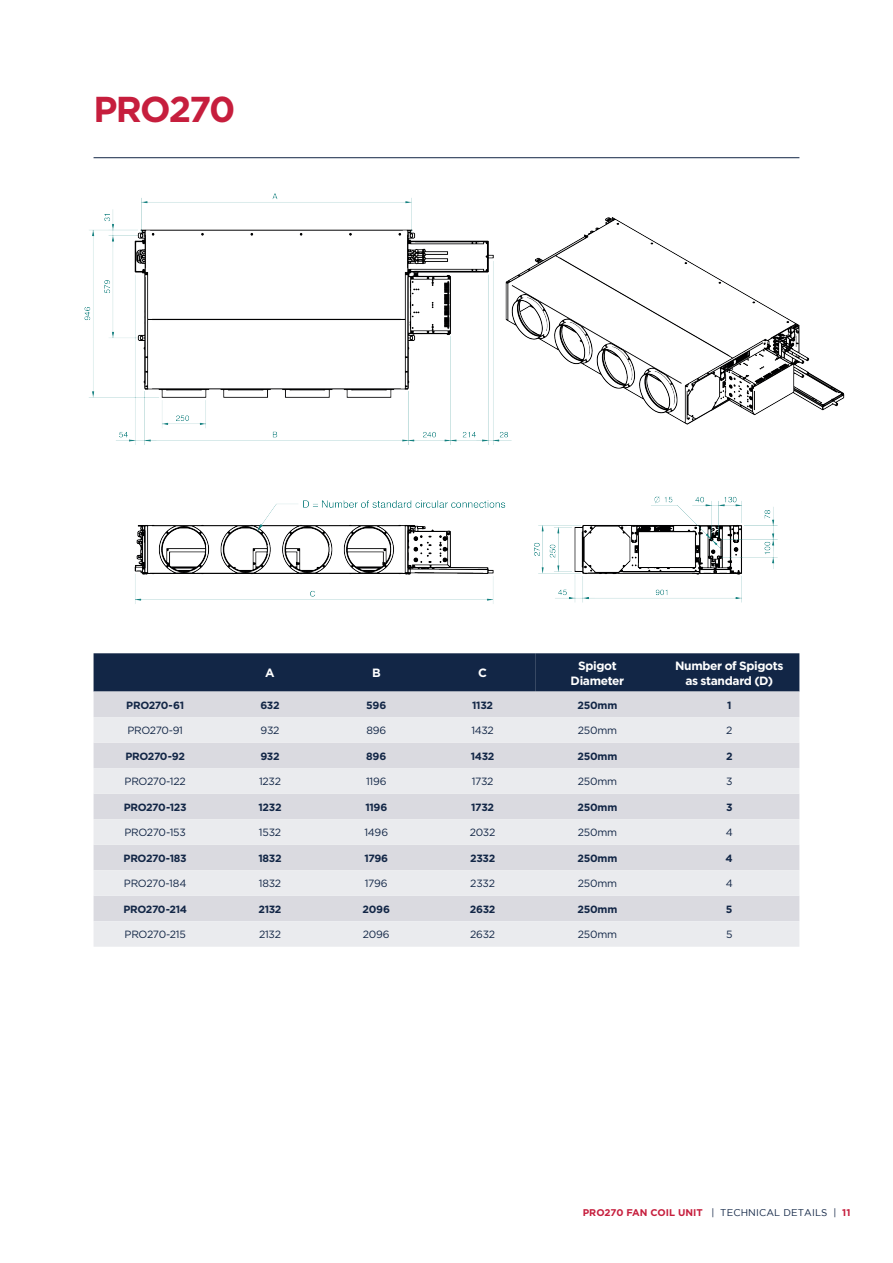
<style>
.page{position:relative;width:893px;height:1263px;background:#fff}
.page>*{position:absolute;margin:0;border:0;box-sizing:border-box;transform-origin:0 0}
.t1{font:700 36px "Gotham";letter-spacing:-.05em;color:#c61e3d}
.Table{font:700 12px/15px "Gotham";letter-spacing:-.03em;color:#fff;text-align:center}
.Table-2{font:10.5px "Gotham";letter-spacing:-.025em;color:#122646}
.Table-3{font:700 10.5px "Gotham";letter-spacing:-.03em;color:#122646}
.t2{font:700 9.75px "Gotham";color:#c61e3d}
.s1{font-weight:400;color:#122646}
</style>
<div class="page">
<div style="left:94px;top:653px;width:705px;height:38px;background:#122646"></div>
<div style="left:94px;top:691px;width:705px;height:26px;background:#dadae0"></div>
<svg style="left:94px;top:717px;width:705px;height:230px;background:#e3e3e7"></svg>
<hr style="left:94px;top:157px;width:705px;height:1px;background:#122646">
<img style="left:134px;top:496px;width:644px;height:108px">
<img style="left:84px;top:193px;width:428px;height:252px">
<img style="left:499px;top:214px;width:346px;height:214px">
<p class="t1" style="left:94px;top:88px;width:143px">PRO270</p>
<p class="Table" style="left:265px;top:665px;width:11px">A</p>
<p class="Table" style="left:372px;top:665px;width:10px">B</p>
<p class="Table" style="left:478px;top:665px;width:10px">C</p>
<p class="Table" style="left:571px;top:658px;width:55px">Spigot<br>Diameter</p>
<p class="Table" style="left:675px;top:658px;width:110px">Number of Spigots as standard (D)</p>
<p class="Table-3" style="left:126px;top:698px;width:59px">PRO270-61</p>
<p class="Table-3" style="left:260px;top:698px;width:21px">632</p>
<p class="Table-3" style="left:366px;top:698px;width:22px">596</p>
<p class="Table-3" style="left:472px;top:698px;width:22px">1132</p>
<p class="Table-3" style="left:577px;top:698px;width:41px">250mm</p>
<p class="Table-3" style="left:727px;top:698px;width:6px">1</p>
<p class="Table-2" style="left:127px;top:724px;width:57px">PRO270-91</p>
<p class="Table-2" style="left:261px;top:724px;width:20px">932</p>
<p class="Table-2" style="left:366px;top:724px;width:21px">896</p>
<p class="Table-2" style="left:471px;top:724px;width:24px">1432</p>
<p class="Table-2" style="left:578px;top:724px;width:41px">250mm</p>
<p class="Table-2" style="left:726px;top:724px;width:8px">2</p>
<p class="Table-3" style="left:125px;top:749px;width:61px">PRO270-92</p>
<p class="Table-3" style="left:260px;top:749px;width:21px">932</p>
<p class="Table-3" style="left:366px;top:749px;width:22px">896</p>
<p class="Table-3" style="left:471px;top:749px;width:25px">1432</p>
<p class="Table-3" style="left:577px;top:749px;width:41px">250mm</p>
<p class="Table-3" style="left:726px;top:749px;width:8px">2</p>
<p class="Table-2" style="left:125px;top:775px;width:63px">PRO270-122</p>
<p class="Table-2" style="left:259px;top:775px;width:23px">1232</p>
<p class="Table-2" style="left:366px;top:775px;width:22px">1196</p>
<p class="Table-2" style="left:472px;top:775px;width:23px">1732</p>
<p class="Table-2" style="left:578px;top:775px;width:41px">250mm</p>
<p class="Table-2" style="left:726px;top:775px;width:8px">3</p>
<p class="Table-3" style="left:124px;top:800px;width:65px">PRO270-123</p>
<p class="Table-3" style="left:258px;top:800px;width:25px">1232</p>
<p class="Table-3" style="left:365px;top:800px;width:23px">1196</p>
<p class="Table-3" style="left:471px;top:800px;width:24px">1732</p>
<p class="Table-3" style="left:577px;top:800px;width:41px">250mm</p>
<p class="Table-3" style="left:726px;top:800px;width:8px">3</p>
<p class="Table-2" style="left:124px;top:826px;width:63px">PRO270-153</p>
<p class="Table-2" style="left:259px;top:826px;width:24px">1532</p>
<p class="Table-2" style="left:364px;top:826px;width:25px">1496</p>
<p class="Table-2" style="left:470px;top:826px;width:27px">2032</p>
<p class="Table-2" style="left:578px;top:826px;width:41px">250mm</p>
<p class="Table-2" style="left:726px;top:826px;width:9px">4</p>
<p class="Table-3" style="left:124px;top:851px;width:65px">PRO270-183</p>
<p class="Table-3" style="left:258px;top:851px;width:25px">1832</p>
<p class="Table-3" style="left:364px;top:851px;width:25px">1796</p>
<p class="Table-3" style="left:470px;top:851px;width:27px">2332</p>
<p class="Table-3" style="left:577px;top:851px;width:41px">250mm</p>
<p class="Table-3" style="left:726px;top:851px;width:9px">4</p>
<p class="Table-2" style="left:124px;top:877px;width:64px">PRO270-184</p>
<p class="Table-2" style="left:259px;top:877px;width:24px">1832</p>
<p class="Table-2" style="left:365px;top:877px;width:24px">1796</p>
<p class="Table-2" style="left:470px;top:877px;width:26px">2332</p>
<p class="Table-2" style="left:578px;top:877px;width:41px">250mm</p>
<p class="Table-2" style="left:726px;top:877px;width:9px">4</p>
<p class="Table-3" style="left:123px;top:902px;width:65px">PRO270-214</p>
<p class="Table-3" style="left:258px;top:902px;width:25px">2132</p>
<p class="Table-3" style="left:363px;top:902px;width:29px">2096</p>
<p class="Table-3" style="left:470px;top:902px;width:27px">2632</p>
<p class="Table-3" style="left:577px;top:902px;width:41px">250mm</p>
<p class="Table-3" style="left:726px;top:902px;width:8px">5</p>
<p class="Table-2" style="left:125px;top:928px;width:63px">PRO270-215</p>
<p class="Table-2" style="left:259px;top:928px;width:23px">2132</p>
<p class="Table-2" style="left:363px;top:928px;width:28px">2096</p>
<p class="Table-2" style="left:470px;top:928px;width:26px">2632</p>
<p class="Table-2" style="left:578px;top:928px;width:41px">250mm</p>
<p class="Table-2" style="left:726px;top:928px;width:8px">5</p>
<p class="t2" style="left:583px;top:1206px;width:269px">PRO270 FAN COIL UNIT <span class="s1">| TECHNICAL DETAILS |</span> 11</p>
</div>
